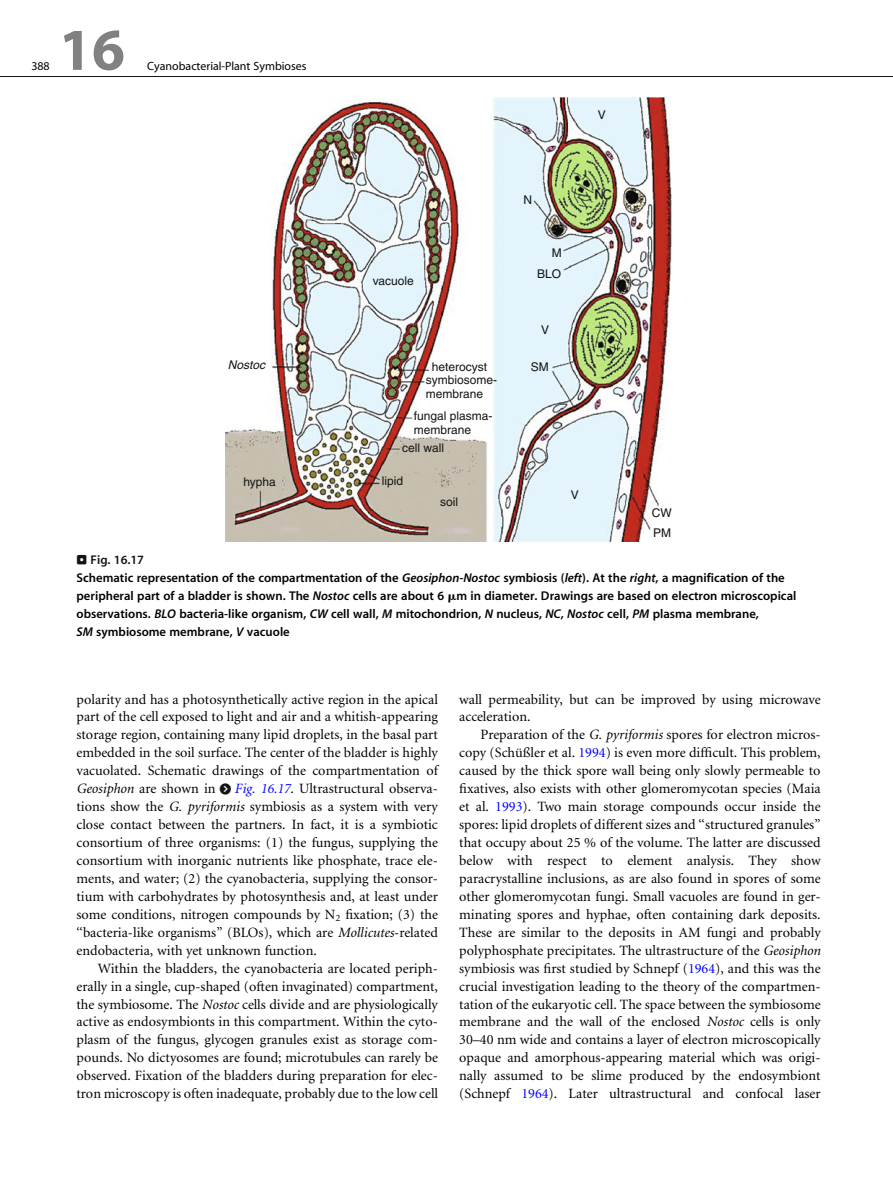
<style>
.page{position:relative;width:893px;height:1187px;background:#fff}
.page>*{position:absolute;margin:0;border:0;box-sizing:border-box;transform-origin:0 0}
.t1{font:59.85px "Adv P4 A07 FF";color:#818181}
.t2{font:14.25px/18px "Adv P7627";color:#000;text-align:justify}
.t3{font:12.75px/18px "Adv P49 FC2 D";color:#000}
.t4{font:12px/12.9px "Helvetica";color:#131413;text-align:center}
.t5{font:12px "Adv P49 E930";color:#000}
.t6{font:italic 12px "Helvetica";color:#131413}
.s1{font-family:"Adv P3 D327 B";color:#131413}
.s2{color:#131413}
.s3{font-family:"Adv P4 A43 B7"}
.s4{font-family:"Adv P10145 F"}
.s5{font-family:"Adv P705 F"}
.s6{font-family:"Adv P3 D327 B";font-size:9px;color:#131413}
.s7{font-family:"Adv P705 F";color:#00f}
.s8{color:#00f}
</style>
<div class="page">
<img style="left:226px;top:98px;width:445px;height:443px">
<hr style="left:0;top:76px;width:893px;height:1px;background:#131413">
<p class="t5" style="left:31px;top:61px;width:20px">388</p>
<h1 class="t1" style="left:59px;top:14px;width:67px">16</h1>
<p class="t5" style="left:147px;top:61px;width:161px">Cyanobacterial-Plant Symbioses</p>
<p class="t4" style="left:598px;top:109px;width:10px">V</p>
<p class="t6" style="left:228px;top:360px;width:39px">Nostoc</p>
<p class="t4" style="left:244px;top:476px;width:34px">hypha</p>
<p class="t4" style="left:373px;top:275px;width:43px">vacuole</p>
<p class="t4" style="left:426px;top:361px;width:73px">heterocyst symbiosome-</p>
<p class="t4" style="left:414px;top:384px;width:80px;line-height:21.8px">membrane fungal plasma-</p>
<p class="t4" style="left:402px;top:423px;width:70px;line-height:17.1px;text-align:left;text-indent:12px">membrane cell wall</p>
<p class="t4" style="left:382px;top:475px;width:23px">lipid</p>
<p class="t4" style="left:440px;top:496px;width:19px">soil</p>
<p class="t4" style="left:523px;top:195px;width:10px">N</p>
<p class="t4" style="left:537px;top:244px;width:26px;line-height:20.4px;text-align:right">M<br>BLO</p>
<p class="t4" style="left:541px;top:324px;width:10px">V</p>
<p class="t4" style="left:531px;top:361px;width:19px">SM</p>
<p class="t4" style="left:571px;top:489px;width:10px">V</p>
<p class="t4" style="left:652px;top:504px;width:21px;line-height:19.4px;text-align:left">CW<br>PM</p>
<p class="t3" style="left:77px;top:551px;width:721px"><span class="s1">.</span> <span class="s2">Fig. 16.17<br></span>Schematic representation of the compartmentation of the <span class="s3">Geosiphon-Nostoc</span> symbiosis (<span class="s3">left</span>). At the <span class="s3">right</span>, a magnification of the peripheral part of a bladder is shown. The <span class="s3">Nostoc</span> cells are about 6 <span class="s4">m</span>m in diameter. Drawings are based on electron microscopical observations. <span class="s3">BLO</span> bacteria-like organism, <span class="s3">CW</span> cell wall, <span class="s3">M</span> mitochondrion, <span class="s3">N</span> nucleus, <span class="s3">NC</span>, <span class="s3">Nostoc</span> cell, <span class="s3">PM</span> plasma membrane,<br><span class="s3">SM</span> symbiosome membrane, <span class="s3">V</span> vacuole</p>
<p class="t2" style="left:77px;top:691px;width:363px">polarity and has a photosynthetically active region in the apical part of the cell exposed to light and air and a whitish-appearing storage region, containing many lipid droplets, in the basal part embedded in the soil surface. The center of the bladder is highly vacuolated. Schematic drawings of the compartmentation of <span class="s5">Geosiphon</span> are shown in <span class="s6">&gt;</span> <span class="s7">Fig. 16.17</span>. Ultrastructural observa&shy;tions show the <span class="s5">G. pyriformis</span> symbiosis as a system with very close contact between the partners. In fact, it is a symbiotic consortium of three organisms: (1) the fungus, supplying the consortium with inorganic nutrients like phosphate, trace ele&shy;ments, and water; (2) the cyanobacteria, supplying the consor&shy;tium with carbohydrates by photosynthesis and, at least under some conditions, nitrogen compounds by N<sub>2</sub> fixation; (3) the ‘‘bacteria-like organisms’’ (BLOs), which are <span class="s5">Mollicutes</span>-related endobacteria, with yet unknown function.</p>
<p class="t2" style="left:77px;top:960px;width:363px;text-indent:21px">Within the bladders, the cyanobacteria are located periph&shy;erally in a single, cup-shaped (often invaginated) compartment, the symbiosome. The <span class="s5">Nostoc</span> cells divide and are physiologically active as endosymbionts in this compartment. Within the cyto&shy;plasm of the fungus, glycogen granules exist as storage com&shy;pounds. No dictyosomes are found; microtubules can rarely be observed. Fixation of the bladders during preparation for elec&shy;tron microscopy is often inadequate, probably due to the low cell</p>
<p class="t2" style="left:459px;top:691px;width:363px">wall permeability, but can be improved by using microwave acceleration.</p>
<p class="t2" style="left:459px;top:727px;width:363px;text-indent:21px">Preparation of the <span class="s5">G. pyriformis</span> spores for electron micros&shy;copy (Schu¨ßler et al. <span class="s8">1994</span>) is even more difficult. This problem, caused by the thick spore wall being only slowly permeable to fixatives, also exists with other glomeromycotan species (Maia et al. <span class="s8">1993</span>). Two main storage compounds occur inside the spores: lipid droplets of different sizes and ‘‘structured granules’’ that occupy about 25 % of the volume. The latter are discussed below with respect to element analysis. They show paracrystalline inclusions, as are also found in spores of some other glomeromycotan fungi. Small vacuoles are found in ger&shy;minating spores and hyphae, often containing dark deposits.<br>These are similar to the deposits in AM fungi and probably polyphosphate precipitates. The ultrastructure of the <span class="s5">Geosiphon </span>symbiosis was first studied by Schnepf (<span class="s8">1964</span>), and this was the crucial investigation leading to the theory of the compartmen&shy;tation of the eukaryotic cell. The space between the symbiosome membrane and the wall of the enclosed <span class="s5">Nostoc</span> cells is only 30–40 nm wide and contains a layer of electron microscopically opaque and amorphous-appearing material which was origi&shy;nally assumed to be slime produced by the endosymbiont (Schnepf <span class="s8">1964</span>). Later ultrastructural and confocal laser</p>
</div>
